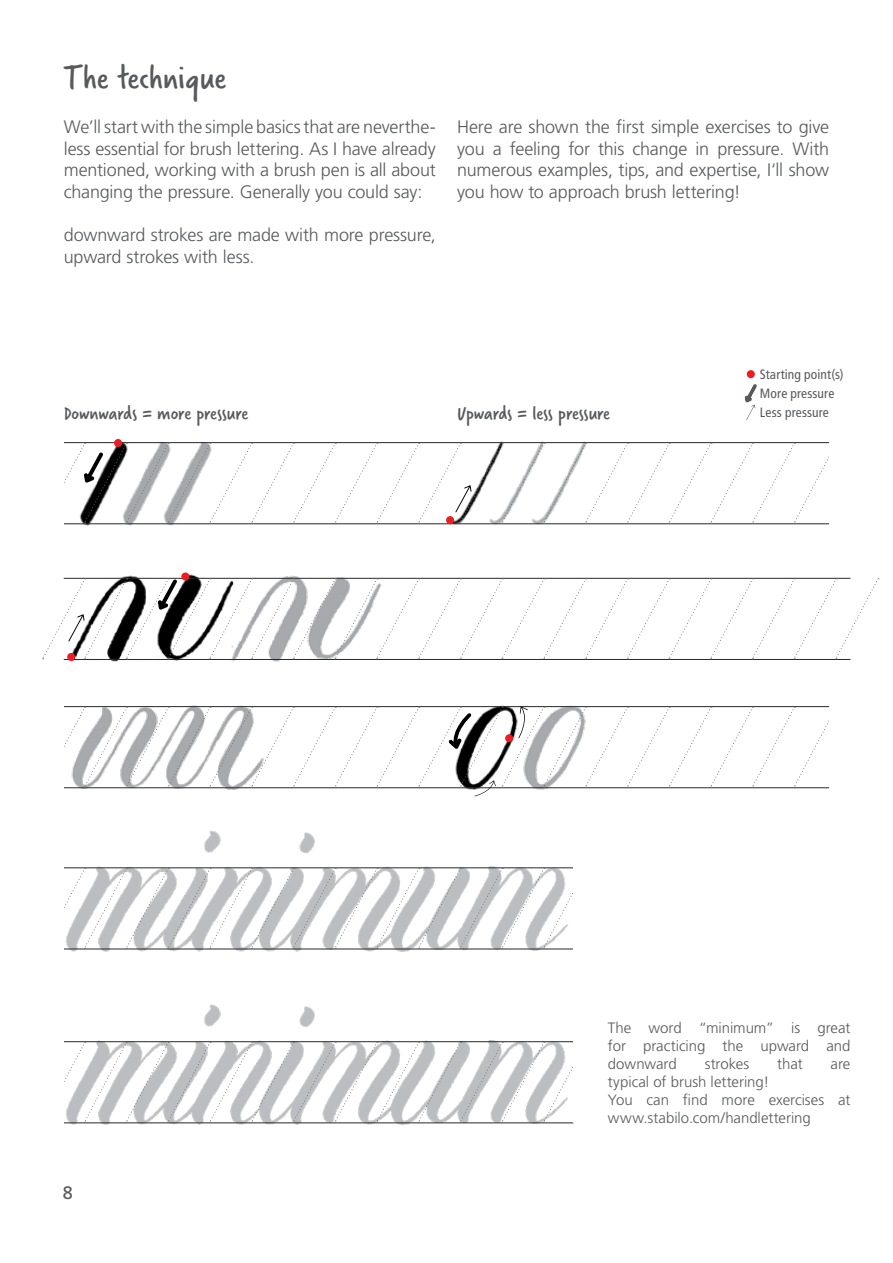
<style>
.page{position:relative;width:893px;height:1263px;background:#fff}
.page>*{position:absolute;margin:0;border:0;box-sizing:border-box;transform-origin:0 0}
.t1{font:36px "Verveine Corp";color:#58595b}
.t2{font:21px "Verveine Corp";color:#58595b}
.t3{font:300 18px/21.6px "Frutiger LT Std";letter-spacing:-.01em;color:#58595b;text-align:justify}
.t4{font:18px "Frutiger LT Std";color:#58595b}
.t5{font:300 15px/18px "Frutiger LT Std";letter-spacing:-.005em;color:#58595b;text-align:justify}
.t6{font:condensed 13.5px "Frutiger LT Std";letter-spacing:.01em;color:#58595b}
</style>
<div class="page">
<img style="left:71px;top:830px;width:468px;height:122px">
<hr style="left:64px;top:867px;width:510px;height:1px;background:#292829">
<hr style="left:64px;top:949px;width:510px;height:1px;background:#292829">
<svg style="left:64px;top:868px;width:509px;height:81px"></svg>
<img style="left:64px;top:1004px;width:510px;height:121px">
<hr style="left:64px;top:1041px;width:510px;height:1px;background:#292829">
<svg style="left:64px;top:1042px;width:510px;height:81px"></svg>
<img style="left:436px;top:524px;width:166px;height:1px">
<img style="left:476px;top:524px;width:83px;height:1px">
<img style="left:73px;top:524px;width:42px;height:2px">
<img style="left:115px;top:524px;width:41px;height:2px">
<img style="left:156px;top:524px;width:62px;height:2px">
<svg style="left:64px;top:439px;width:765px;height:85px"></svg>
<svg style="left:64px;top:706px;width:765px;height:90px"></svg>
<div style="left:505px;top:734px;width:8px;height:8px;background:#ed1d24;border-radius:50%"></div>
<hr style="left:64px;top:659px;width:786px;height:1px;background:#292829">
<svg style="left:42px;top:572px;width:837px;height:87px"></svg>
<div style="left:67px;top:653px;width:8px;height:8px;background:#ed1d24;border-radius:50%"></div>
<svg style="left:744px;top:370px;width:13px;height:50px"></svg>
<h1 class="t1" style="left:64px;top:53px;width:164px">The technique</h1>
<p class="t3" style="left:64px;top:116px;width:374px">We’ll start with the simple basics that are neverthe&shy;less essential for brush lettering. As I have already mentioned, working with a brush pen is all about changing the pressure. Generally you could say:</p>
<p class="t3" style="left:64px;top:224px;width:374px">downward strokes are made with more pressure, upward strokes with less.</p>
<p class="t3" style="left:457px;top:116px;width:374px">Here are shown the first simple exercises to give you a feeling for this change in pressure. With numerous examples, tips, and expertise, I‘ll show you how to approach brush lettering!</p>
<p class="t6" style="left:760px;top:367px;width:85px">Starting point(s)</p>
<p class="t6" style="left:760px;top:386px;width:76px">More pressure</p>
<p class="t2" style="left:64px;top:398px;width:186px">Downwards = more pressure</p>
<p class="t2" style="left:457px;top:398px;width:154px">Upwards = less pressure</p>
<p class="t6" style="left:760px;top:405px;width:70px">Less pressure</p>
<p class="t4" style="left:63px;top:1182px;width:12px">8</p>
<p class="t5" style="left:608px;top:1019px;width:244px">The word “minimum” is great for practicing the upward and downward</p>
<p class="t5" style="left:705px;top:1055px;width:46px">strokes</p>
<p class="t5" style="left:777px;top:1055px;width:27px">that</p>
<p class="t5" style="left:831px;top:1055px;width:21px">are</p>
<p class="t5" style="left:608px;top:1073px;width:244px;text-align:left">typical of brush lettering!<br>You can find more exercises at www.stabilo.com/handlettering</p>
</div>
